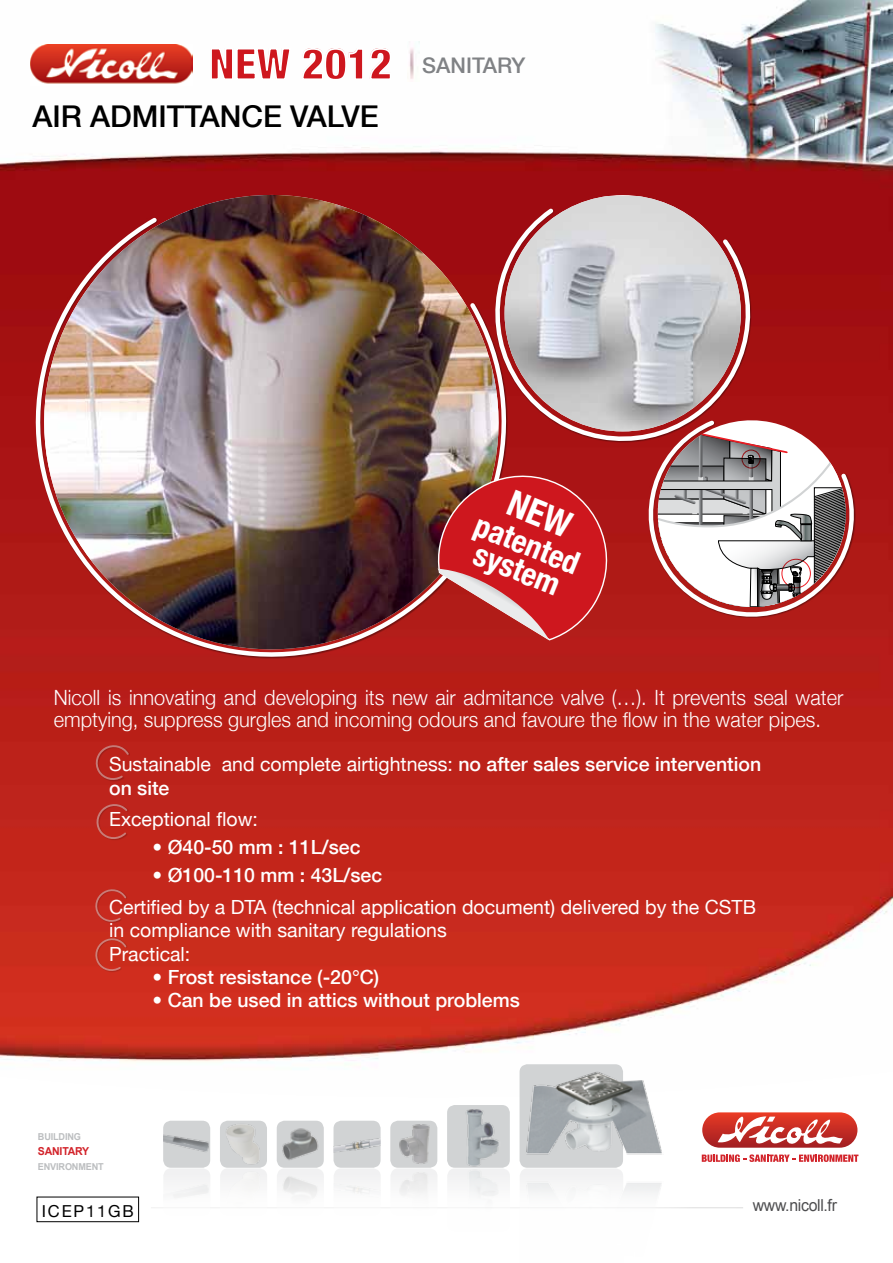
<style>
.page{position:relative;width:893px;height:1263px;background:#fff}
.page>*{position:absolute;margin:0;border:0;box-sizing:border-box;transform-origin:0 0}
.t1{font:700 condensed 31.5px "Helvetica Neue";color:#fff}
.t2{font:500 30px "Helvetica Neue";color:#000}
.t3{font:500 21.45px "Helvetica Neue";color:#808285}
.t4{font:300 21px/22.5px "Helvetica Neue";color:#fff;scale:.95 1}
.t5{font:500 19.5px/23.4px "Helvetica Neue";color:#fff}
.t6{font:19.5px/23.4px "Helvetica Neue";color:#fff}
.t7{font:16.5px "Arial";letter-spacing:-.02em;color:#4d4d4f;scale:.96 1}
.t8{font:16.5px "Helvetica Neue";letter-spacing:.11em;color:#000}
.t9{font:700 10.95px "Arial";letter-spacing:-.02em;color:#d2232a;scale:.96 1}
.t10{font:700 9.45px "Arial";letter-spacing:-.02em;color:#bcbec0;scale:.96 1}
.s1{font-weight:900;font-stretch:condensed;font-size:43.05px;color:#ce171e}
.s2{font-weight:400}
</style>
<div class="page">
<img style="left:0;top:0;width:893px;height:1098px">
<div style="left:12px;top:163px;width:519px;height:32px;background:#9e0b11"></div>
<img style="left:12px;top:195px;width:519px;height:19px">
<img style="left:5px;top:214px;width:532px;height:473px">
<svg style="left:481px;top:205px;width:284px;height:251px"></svg>
<img style="left:505px;top:196px;width:236px;height:235px">
<div style="left:637px;top:417px;width:228px;height:211px;background:#af1a17"></div>
<svg style="left:649px;top:412px;width:205px;height:204px"></svg>
<div style="left:757px;top:568px;width:2px;height:39px;border:1px solid #000"></div>
<img style="left:30px;top:45px;width:162px;height:41px">
<svg style="left:209px;top:46px;width:84px;height:35px"></svg>
<svg style="left:301px;top:47px;width:92px;height:35px"></svg>
<img style="left:407px;top:42px;width:12px;height:39px">
<div style="left:163px;top:1168px;width:47px;height:47px;background:#f1f1f2;border-radius:8px"></div>
<div style="left:277px;top:1168px;width:47px;height:47px;background:#f1f1f2;border-radius:8px"></div>
<div style="left:390px;top:1168px;width:47px;height:47px;background:#f1f1f2;border-radius:8px"></div>
<div style="left:334px;top:1168px;width:47px;height:47px;background:#f1f1f2;border-radius:8px"></div>
<div style="left:447px;top:1168px;width:63px;height:63px;background:#f1f1f2;border-radius:8px"></div>
<svg style="left:521px;top:1169px;width:102px;height:5px"></svg>
<div style="left:163px;top:1121px;width:47px;height:47px;background:#d1d3d4;border-radius:8px"></div>
<svg style="left:220px;top:1121px;width:47px;height:47px;fill:#d1d3d4"></svg>
<div style="left:277px;top:1121px;width:47px;height:47px;background:#d1d3d4;border-radius:8px"></div>
<svg style="left:390px;top:1121px;width:47px;height:47px;fill:#d1d3d4"></svg>
<div style="left:334px;top:1121px;width:47px;height:47px;background:#d1d3d4;border-radius:8px"></div>
<div style="left:447px;top:1105px;width:63px;height:63px;background:#d1d3d4;border-radius:8px"></div>
<div style="left:520px;top:1064px;width:103px;height:104px;background:#d1d3d4;border-radius:8px"></div>
<img style="left:163px;top:1135px;width:46px;height:17px">
<img style="left:277px;top:1125px;width:47px;height:38px">
<img style="left:334px;top:1121px;width:47px;height:44px">
<img style="left:526px;top:1068px;width:138px;height:87px">
<img style="left:462px;top:1109px;width:38px;height:61px">
<div style="left:46px;top:1174px;width:788px;height:89px;background:#fff"></div>
<div style="left:37px;top:1197px;width:102px;height:25px;border:1px solid #000"></div>
<svg style="left:702px;top:1112px;width:155px;height:36px"></svg>
<svg style="left:702px;top:1154px;width:156px;height:8px"></svg>
<svg style="left:94px;top:744px;width:36px;height:38px"></svg>
<svg style="left:93px;top:803px;width:36px;height:39px"></svg>
<svg style="left:94px;top:888px;width:34px;height:35px"></svg>
<svg style="left:94px;top:937px;width:34px;height:35px"></svg>
<svg style="left:437px;top:462px;width:181px;height:179px"></svg>
<p class="t3" style="left:209px;top:53px;width:318px"><span class="s1">NEW 2012</span> SANITARY</p>
<h2 class="t2" style="left:32px;top:98px;width:348px">Air admittance valve</h2>
<h1 class="t1" style="left:483px;top:506px;width:112px;rotate:22deg">patented</h1>
<h1 class="t1" style="left:483px;top:535px;width:91px;rotate:22deg">system</h1>
<p class="t4" style="left:54px;top:686px;width:833px">Nicoll is innovating and developing its new air admitance valve (…). It prevents seal water emptying, suppress gurgles and incoming odours and favoure the flow in the water pipes.</p>
<p class="t5" style="left:109px;top:752px;width:654px"><span class="s2">Sustainable and complete airtightness:</span> no after sales service intervention on site</p>
<p class="t6" style="left:109px;top:807px;width:150px">Exceptional flow:</p>
<p class="t5" style="left:153px;top:835px;width:210px">• Ø40-50 mm : 11L/sec</p>
<p class="t5" style="left:153px;top:863px;width:231px">• Ø100-110 mm : 43L/sec</p>
<p class="t6" style="left:109px;top:895px;width:648px">Certified by a DTA (technical application document) delivered by the CSTB in compliance with sanitary regulations<br>Practical:</p>
<p class="t5" style="left:153px;top:965px;width:228px">• Frost resistance (-20°C)</p>
<p class="t5" style="left:153px;top:988px;width:369px">• Can be used in attics without problems</p>
<p class="t10" style="left:38px;top:1131px;width:46px">BUILDING</p>
<p class="t9" style="left:38px;top:1144px;width:55px">SANITARY</p>
<p class="t10" style="left:38px;top:1161px;width:70px">ENVIRONMENT</p>
<p class="t8" style="left:42px;top:1201px;width:93px">ICEP11GB</p>
<p class="t7" style="left:753px;top:1196px;width:89px">www.nicoll.fr</p>
</div>
